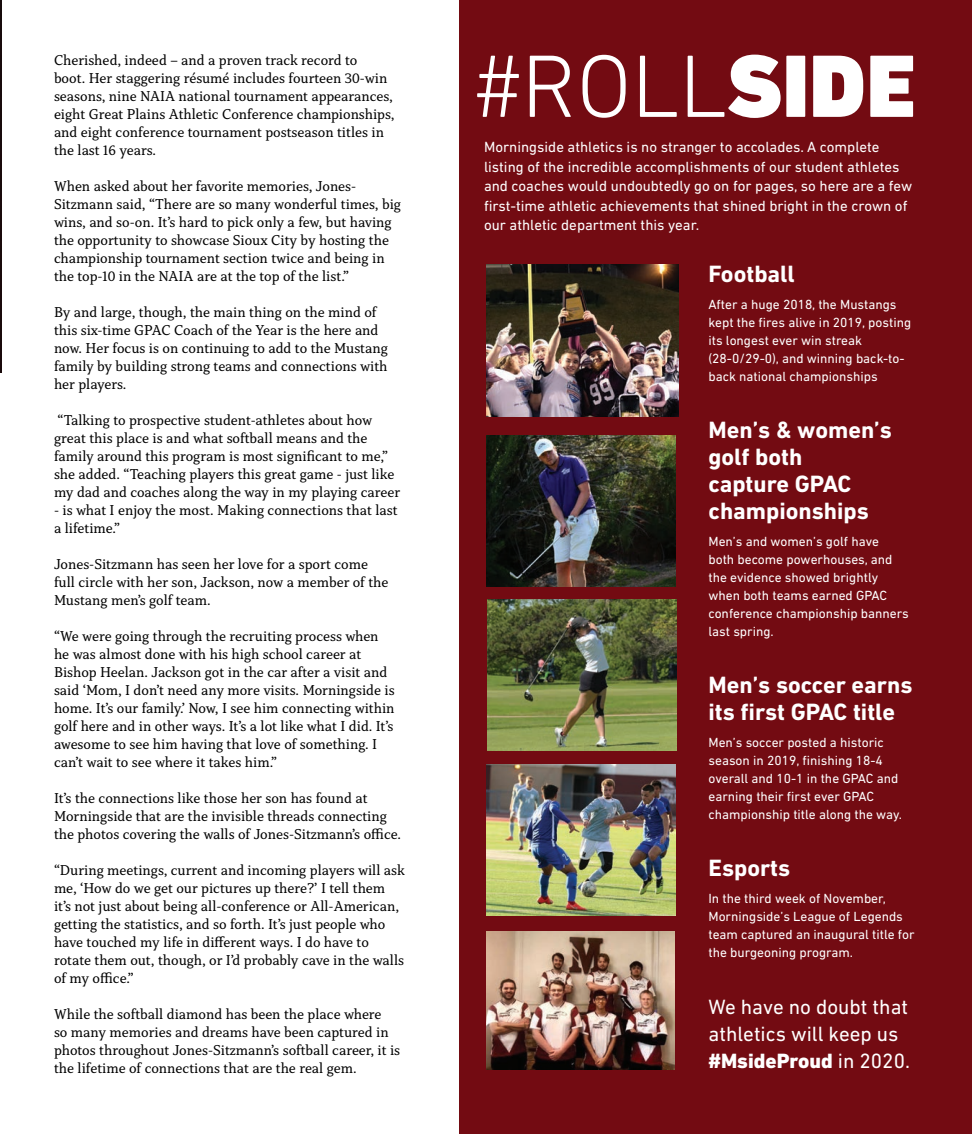
<style>
.page{position:relative;width:972px;height:1134px;background:#fff}
.page>*{position:absolute;margin:0;border:0;box-sizing:border-box;transform-origin:0 0}
.t1{font:300 90px "DIN Next LT Pro";color:#fff}
.t2{font:700 24px/27px "DIN Next LT Pro";color:#fff}
.t3{font:21px/27px "DIN Next LT Pro";color:#fff}
.t4{font:15px/18px "Capitolina";color:#000}
.t5{font:15px/19.5px "DIN Next LT Pro";color:#fff}
.t6{font:13.5px/18px "DIN Next LT Pro";color:#fff}
.s1{font-weight:900}
.s2{font-weight:800}
</style>
<div class="page">
<div style="left:459px;top:0;width:513px;height:1134px;background:#730b12"></div>
<img style="left:486px;top:265px;width:192px;height:151px">
<img style="left:486px;top:435px;width:189px;height:151px">
<img style="left:486px;top:764px;width:189px;height:152px">
<img style="left:488px;top:599px;width:189px;height:152px">
<img style="left:486px;top:931px;width:189px;height:138px">
<img style="left:0;top:0;width:1px;height:373px">
<p class="t4" style="left:54px;top:52px;width:342px">Cherished, indeed – and a proven track record to<br>boot. Her staggering résumé includes fourteen 30-win seasons, nine NAIA national tournament appearances, eight Great Plains Athletic Conference championships, and eight conference tournament postseason titles in the last 16 years.</p>
<p class="t4" style="left:54px;top:178px;width:349px">When asked about her favorite memories, Jones-Sitzmann said, “There are so many wonderful times, big wins, and so-on. It’s hard to pick only a few, but having the opportunity to showcase Sioux City by hosting the championship tournament section twice and being in the top-10 in the NAIA are at the top of the list.”</p>
<p class="t4" style="left:54px;top:304px;width:335px">By and large, though, the main thing on the mind of this six-time GPAC Coach of the Year is the here and now. Her focus is on continuing to add to the Mustang family by building strong teams and connections with her players.</p>
<p class="t4" style="left:54px;top:412px;width:348px">“Talking to prospective student-athletes about how great this place is and what softball means and the family around this program is most significant to me,” she added. “Teaching players this great game - just like my dad and coaches along the way in my playing career</p>
<p class="t4" style="left:54px;top:502px;width:345px">- is what I enjoy the most. Making connections that last a lifetime.”</p>
<p class="t4" style="left:54px;top:556px;width:336px">Jones-Sitzmann has seen her love for a sport come full circle with her son, Jackson, now a member of the<br>Mustang men’s golf team.</p>
<p class="t4" style="left:54px;top:628px;width:342px">“We were going through the recruiting process when he was almost done with his high school career at Bishop Heelan. Jackson got in the car after a visit and said ‘Mom, I don’t need any more visits. Morningside is home. It’s our family.’ Now, I see him connecting within golf here and in other ways. It’s a lot like what I did. It’s awesome to see him having that love of something. I can’t wait to see where it takes him.”</p>
<p class="t4" style="left:54px;top:790px;width:349px">It’s the connections like those her son has found at<br>Morningside that are the invisible threads connecting the photos covering the walls of Jones-Sitzmann’s office.</p>
<p class="t4" style="left:54px;top:862px;width:353px">“During meetings, current and incoming players will ask me, ‘How do we get our pictures up there?’ I tell them it’s not just about being all-conference or All-American, getting the statistics, and so forth. It’s just people who have touched my life in different ways. I do have to rotate them out, though, or I’d probably cave in the walls of my office.”</p>
<p class="t4" style="left:54px;top:1006px;width:348px">While the softball diamond has been the place where<br>so many memories and dreams have been captured in photos throughout Jones-Sitzmann’s softball career, it is the lifetime of connections that are the real gem.</p>
<h1 class="t1" style="left:475px;top:35px;width:443px">#ROLL<span class="s1">SIDE</span></h1>
<p class="t5" style="left:484px;top:137px;width:430px">Morningside athletics is no stranger to accolades. A complete listing of the incredible accomplishments of our student athletes and coaches would undoubtedly go on for pages, so here are a few first-time athletic achievements that shined bright in the crown of our athletic department this year.</p>
<h2 class="t2" style="left:708px;top:260px;width:88px">Football</h2>
<p class="t6" style="left:708px;top:295px;width:204px">After a huge 2018, the Mustangs kept the fires alive in 2019, posting its longest ever win streak (28-0/29-0), and winning back-to&shy;back national championships</p>
<h2 class="t2" style="left:708px;top:416px;width:185px">Men’s &amp; women’s golf both<br>capture GPAC championships</h2>
<p class="t6" style="left:708px;top:532px;width:202px">Men’s and women’s golf have<br>both become powerhouses, and the evidence showed brightly when both teams earned GPAC conference championship banners last spring.</p>
<h2 class="t2" style="left:708px;top:671px;width:206px">Men’s soccer earns its first GPAC title</h2>
<p class="t6" style="left:708px;top:733px;width:195px">Men’s soccer posted a historic season in 2019, finishing 18-4 overall and 10-1 in the GPAC and earning their first ever GPAC championship title along the way.</p>
<h2 class="t2" style="left:708px;top:854px;width:83px">Esports</h2>
<p class="t6" style="left:708px;top:889px;width:208px">In the third week of November,<br>Morningside’s League of Legends team captured an inaugural title for the burgeoning program.</p>
<h3 class="t3" style="left:708px;top:993px;width:203px">We have no doubt that athletics will keep us <span class="s2">#MsideProud</span> in 2020.</h3>
</div>
